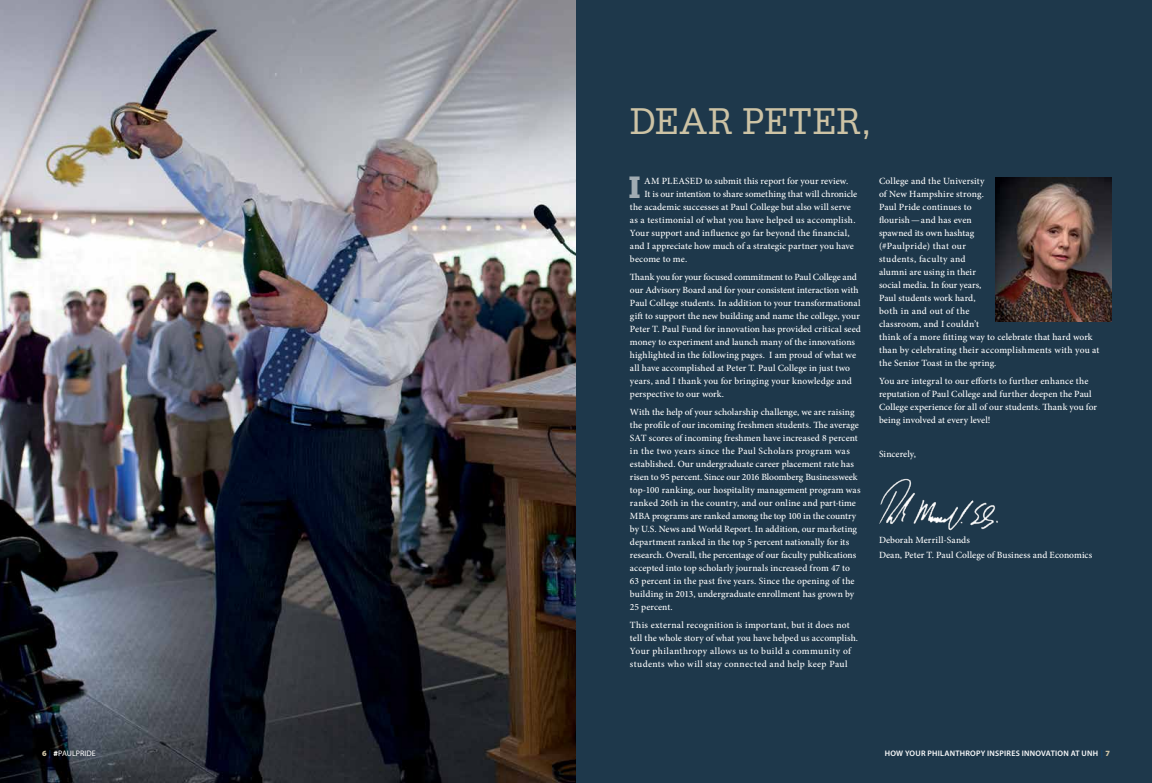
<style>
.page{position:relative;width:1152px;height:783px;background:#fff}
.page>*{position:absolute;margin:0;border:0;box-sizing:border-box;transform-origin:0 0}
.t1{font:36px "Glypha LT Std";letter-spacing:.005em;color:#cdc3a5}
.t2{font:900 30px "Glypha LT Std";color:#a1abb2}
.t3{font:500 9.5px/13px "Minion Pro";letter-spacing:.01em;color:#fff}
.t4{font:600 8px "Myriad Pro";letter-spacing:.03em;color:#fff}
.t5{font:8px "Myriad Pro";letter-spacing:.005em;color:#fff}
.s1{font-weight:900;color:#cdc3a5}
.s2{font-weight:300;color:#004f9d}
.s3{font-weight:900}
</style>
<div class="page">
<div style="left:576px;top:0;width:576px;height:783px;background:#1e384b"></div>
<img style="left:0;top:0;width:576px;height:783px">
<img style="left:996px;top:178px;width:115px;height:144px">
<img style="left:879px;top:478px;width:119px;height:53px">
<h1 class="t1" style="left:630px;top:99px;width:243px">DEAR PETER,</h1>
<h2 class="t2" style="left:629px;top:169px;width:13px">I</h2>
<p class="t3" style="left:644px;top:175px;width:206px">AM PLEASED to submit this report for your review.</p>
<p class="t3" style="left:645px;top:188px;width:214px">It is our intention to share something that will chronicle</p>
<p class="t3" style="left:630px;top:201px;width:223px">the academic successes at Paul College but also will serve</p>
<p class="t3" style="left:630px;top:214px;width:227px">as a testimonial of what you have helped us accomplish.</p>
<p class="t3" style="left:630px;top:227px;width:221px">Your support and influence go far beyond the financial,</p>
<p class="t3" style="left:630px;top:240px;width:225px">and I appreciate how much of a strategic partner you have</p>
<p class="t3" style="left:630px;top:253px;width:59px">become to me.</p>
<p class="t3" style="left:630px;top:271px;width:232px">Thank you for your focused commitment to Paul College and our Advisory Board and for your consistent interaction with Paul College students. In addition to your transformational gift to support the new building and name the college, your Peter T. Paul Fund for innovation has provided critical seed money to experiment and launch many of the innovations highlighted in the following pages. I am proud of what we all have accomplished at Peter T. Paul College in just two years, and I thank you for bringing your knowledge and perspective to our work.</p>
<p class="t3" style="left:630px;top:406px;width:232px">With the help of your scholarship challenge, we are raising the profile of our incoming freshmen students. The average SAT scores of incoming freshmen have increased 8 percent in the two years since the Paul Scholars program was established. Our undergraduate career placement rate has risen to 95 percent. Since our 2016 Bloomberg Businessweek top-100 ranking, our hospitality management program was ranked 26th in the country, and our online and part-time MBA programs are ranked among the top 100 in the country by U.S. News and World Report. In addition, our marketing department ranked in the top 5 percent nationally for its research. Overall, the percentage of our faculty publications accepted into top scholarly journals increased from 47 to 63 percent in the past five years. Since the opening of the building in 2013, undergraduate enrollment has grown by 25 percent.</p>
<p class="t3" style="left:630px;top:619px;width:230px">This external recognition is important, but it does not tell the whole story of what you have helped us accomplish.<br>Your philanthropy allows us to build a community of students who will stay connected and help keep Paul</p>
<p class="t3" style="left:879px;top:175px;width:222px">College and the University<br>of New Hampshire strong.<br>Paul Pride continues to<br>flourish — and has even<br>spawned its own hashtag<br>(#Paulpride) that our<br>students, faculty and<br>alumni are using in their<br>social media. In four years,<br>Paul students work hard,<br>both in and out of the<br>classroom, and I couldn’t<br>think of a more fitting way to celebrate that hard work than by celebrating their accomplishments with you at the Senior Toast in the spring.</p>
<p class="t3" style="left:879px;top:375px;width:220px">You are integral to our efforts to further enhance the reputation of Paul College and further deepen the Paul College experience for all of our students. Thank you for being involved at every level!</p>
<p class="t3" style="left:879px;top:448px;width:38px">Sincerely,</p>
<p class="t3" style="left:879px;top:533px;width:215px;line-height:15px">Deborah Merrill-Sands<br>Dean, Peter T. Paul College of Business and Economics</p>
<p class="t5" style="left:42px;top:748px;width:55px"><span class="s1">6</span> <span class="s2">|</span> <span class="s3">#</span>PAULPRIDE</p>
<p class="t4" style="left:885px;top:748px;width:227px">HOW YOUR PHILANTHROPY INSPIRES INNOVATION AT UNH <span class="s2">|</span> <span class="s1">7</span></p>
</div>
